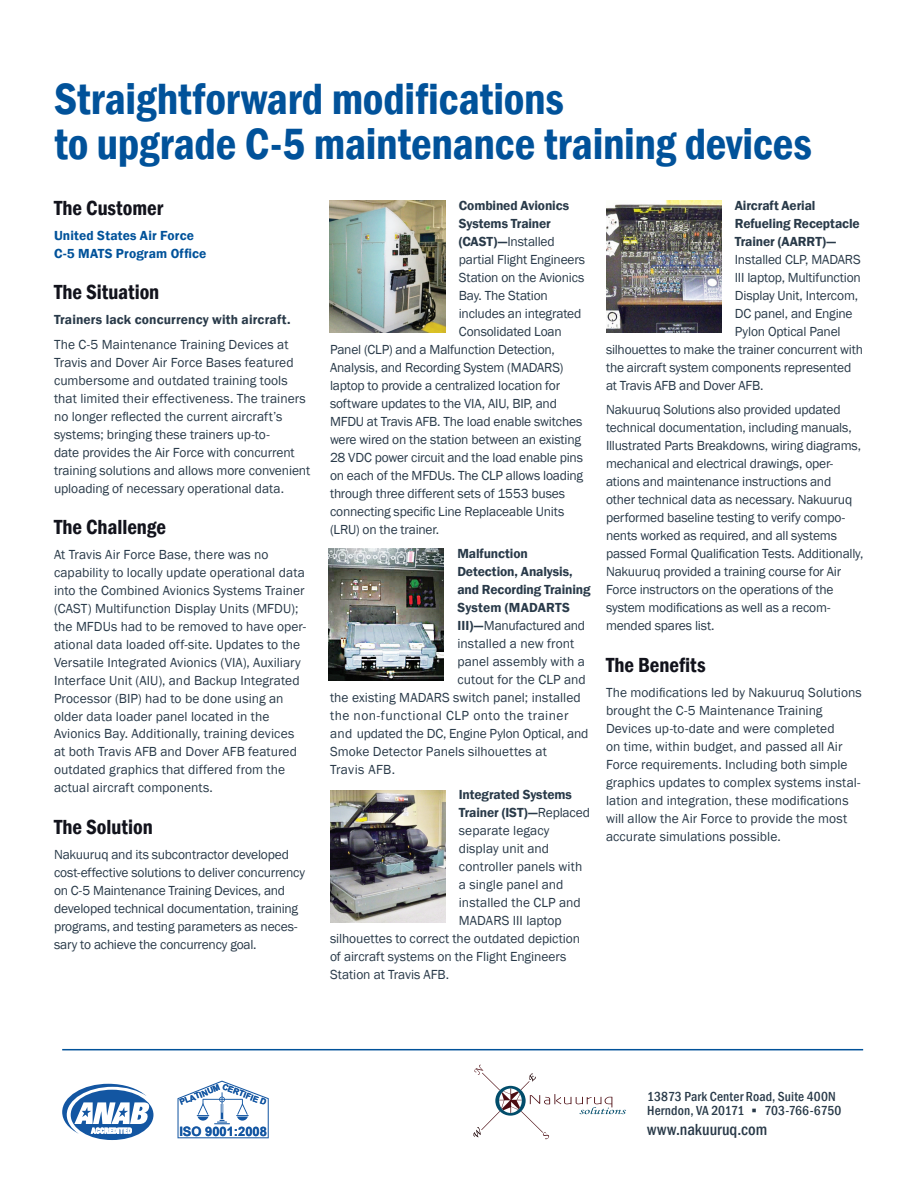
<style>
.page{position:relative;width:918px;height:1188px;background:#fff}
.page>*{position:absolute;margin:0;border:0;box-sizing:border-box;transform-origin:0 0}
.t1{font:600 condensed 45px/45px "Franklin Gothic";letter-spacing:-.005em;color:#01529a}
.t2{font:600 condensed 21px "Franklin Gothic";color:#12131c}
.t3{font:500 condensed 16.5px "Franklin Gothic";color:#293a49}
.t4{font:13.5px/18px "Franklin Gothic";letter-spacing:-.005em;color:#293a49}
.t5{font:600 13.5px/18px "Franklin Gothic";letter-spacing:-.01em;color:#293a49}
.t6{font:500 condensed 13.5px/13.5px "Franklin Gothic";letter-spacing:.01em;color:#293a49}
.t7{font:600 13.5px "Franklin Gothic";letter-spacing:.01em;color:#293a49}
.t8{font:600 13.5px/18px "Franklin Gothic";letter-spacing:.01em;color:#01529a}
.t9{font:13.5px "Franklin Gothic";letter-spacing:.035em;color:#293a49}
.t10{font:13.5px "Franklin Gothic";letter-spacing:-.025em;color:#293a49}
.t11{font:13.5px "Franklin Gothic";letter-spacing:.025em;color:#293a49}
.t12{font:700 12.9px "Arial";color:#1356a2}
.t13{font:700 8.4px "Arial";color:#1356a2}
.s1{font-weight:600}
.s2{font-weight:400}
</style>
<div class="page">
<svg style="left:473px;top:1065px;width:153px;height:74px"></svg>
<div style="left:71px;top:1090px;width:82px;height:50px;background:#1356a2;border-radius:50%"></div>
<svg style="left:62px;top:1084px;width:88px;height:50px"></svg>
<svg style="left:178px;top:1081px;width:91px;height:57px"></svg>
<hr style="left:62px;top:1049px;width:801px;height:1px;background:#01529a">
<img style="left:328px;top:549px;width:116px;height:131px">
<img style="left:606px;top:200px;width:115px;height:132px">
<img style="left:331px;top:791px;width:114px;height:132px">
<img style="left:330px;top:200px;width:115px;height:132px">
<h1 class="t1" style="left:54px;top:76px;width:759px">Straightforward modifications<br>to upgrade C-5 maintenance training devices</h1>
<h2 class="t2" style="left:54px;top:194px;width:111px">The Customer</h2>
<p class="t8" style="left:54px;top:226px;width:154px">United States Air Force<br>C-5 MATS Program Office</p>
<h2 class="t2" style="left:54px;top:278px;width:107px">The Situation</h2>
<p class="t7" style="left:54px;top:311px;width:238px">Trainers lack concurrency with aircraft.</p>
<p class="t4" style="left:54px;top:335px;width:258px">The C-5 Maintenance Training Devices at Travis and Dover Air Force Bases featured cumbersome and outdated training tools that limited their effectiveness. The trainers no longer reflected the current aircraft’s systems; bringing these trainers up-to-<br>date provides the Air Force with concurrent training solutions and allows more convenient uploading of necessary operational data.</p>
<h2 class="t2" style="left:54px;top:513px;width:114px">The Challenge</h2>
<p class="t4" style="left:54px;top:545px;width:254px">At Travis Air Force Base, there was no capability to locally update operational data into the Combined Avionics Systems Trainer (CAST) Multifunction Display Units (MFDU); the MFDUs had to be removed to have oper&shy;ational data loaded off-site. Updates to the Versatile Integrated Avionics (VIA), Auxiliary Interface Unit (AIU), and Backup Integrated Processor (BIP) had to be done using an older data loader panel located in the Avionics Bay. Additionally, training devices at both Travis AFB and Dover AFB featured outdated graphics that differed from the actual aircraft components.</p>
<h2 class="t2" style="left:54px;top:813px;width:100px">The Solution</h2>
<p class="t4" style="left:54px;top:845px;width:252px">Nakuuruq and its subcontractor developed cost-effective solutions to deliver concurrency on C-5 Maintenance Training Devices, and developed technical documentation, training programs, and testing parameters as neces&shy;sary to achieve the concurrency goal.</p>
<p class="t5" style="left:459px;top:196px;width:112px">Combined Avionics</p>
<p class="t5" style="left:459px;top:214px;width:94px">Systems Trainer</p>
<p class="t4" style="left:459px;top:233px;width:97px"><span class="s1">(CAST)—</span>Installed</p>
<p class="t4" style="left:459px;top:251px;width:128px">partial Flight Engineers</p>
<p class="t4" style="left:459px;top:269px;width:127px">Station on the Avionics</p>
<p class="t4" style="left:459px;top:287px;width:91px">Bay. The Station</p>
<p class="t4" style="left:459px;top:305px;width:124px">includes an integrated</p>
<p class="t4" style="left:459px;top:323px;width:104px">Consolidated Loan</p>
<p class="t4" style="left:330px;top:341px;width:227px">Panel (CLP) and a Malfunction Detection,</p>
<p class="t4" style="left:330px;top:359px;width:235px">Analysis, and Recording System (MADARS)</p>
<p class="t4" style="left:330px;top:377px;width:232px">laptop to provide a centralized location for</p>
<p class="t4" style="left:330px;top:395px;width:228px">software updates to the VIA, AIU, BIP, and</p>
<p class="t4" style="left:330px;top:413px;width:254px">MFDU at Travis AFB. The load enable switches</p>
<p class="t4" style="left:330px;top:431px;width:253px">were wired on the station between an existing</p>
<p class="t4" style="left:330px;top:449px;width:254px">28 VDC power circuit and the load enable pins</p>
<p class="t4" style="left:330px;top:467px;width:255px">on each of the MFDUs. The CLP allows loading</p>
<p class="t4" style="left:330px;top:484px;width:237px">through three different sets of 1553 buses</p>
<p class="t4" style="left:330px;top:502px;width:236px">connecting specific Line Replaceable Units</p>
<p class="t4" style="left:330px;top:520px;width:111px">(LRU) on the trainer.</p>
<p class="t5" style="left:457px;top:545px;width:72px">Malfunction</p>
<p class="t5" style="left:457px;top:563px;width:117px">Detection, Analysis,</p>
<p class="t5" style="left:457px;top:581px;width:135px">and Recording Training</p>
<p class="t7" style="left:457px;top:600px;width:114px">System (MADARTS</p>
<p class="t10" style="left:457px;top:618px;width:129px"><span class="s1">III)—</span>Manufactured and</p>
<p class="t4" style="left:457px;top:635px;width:119px">installed a new front</p>
<p class="t4" style="left:457px;top:653px;width:129px">panel assembly with a</p>
<p class="t4" style="left:457px;top:671px;width:130px">cutout for the CLP and</p>
<p class="t4" style="left:330px;top:689px;width:252px">the existing MADARS switch panel; installed</p>
<p class="t9" style="left:330px;top:708px;width:240px">the non-functional CLP onto the trainer</p>
<p class="t4" style="left:330px;top:725px;width:260px">and updated the DC, Engine Pylon Optical, and</p>
<p class="t4" style="left:330px;top:743px;width:219px">Smoke Detector Panels silhouettes at</p>
<p class="t11" style="left:330px;top:762px;width:67px">Travis AFB.</p>
<p class="t5" style="left:459px;top:786px;width:115px">Integrated Systems</p>
<p class="t5" style="left:459px;top:804px;width:133px">Trainer (IST)—<span class="s2">Replaced</span></p>
<p class="t4" style="left:459px;top:822px;width:92px">separate legacy</p>
<p class="t4" style="left:459px;top:840px;width:92px">display unit and</p>
<p class="t4" style="left:459px;top:858px;width:125px">controller panels with</p>
<p class="t4" style="left:459px;top:876px;width:106px">a single panel and</p>
<p class="t4" style="left:459px;top:894px;width:123px">installed the CLP and</p>
<p class="t4" style="left:459px;top:912px;width:104px">MADARS III laptop</p>
<p class="t4" style="left:330px;top:930px;width:252px">silhouettes to correct the outdated depiction</p>
<p class="t4" style="left:330px;top:948px;width:238px">of aircraft systems on the Flight Engineers</p>
<p class="t4" style="left:330px;top:966px;width:121px">Station at Travis AFB.</p>
<p class="t5" style="left:735px;top:196px;width:126px">Aircraft Aerial<br>Refueling Receptacle<br>Trainer (AARRT)—</p>
<p class="t4" style="left:735px;top:250px;width:127px">Installed CLP, MADARS</p>
<p class="t4" style="left:735px;top:268px;width:128px">III laptop, Multifunction</p>
<p class="t4" style="left:735px;top:286px;width:125px">Display Unit, Intercom,</p>
<p class="t4" style="left:735px;top:304px;width:119px">DC panel, and Engine</p>
<p class="t4" style="left:735px;top:322px;width:107px">Pylon Optical Panel</p>
<p class="t4" style="left:606px;top:340px;width:259px">silhouettes to make the trainer concurrent with</p>
<p class="t4" style="left:606px;top:358px;width:247px">the aircraft system components represented</p>
<p class="t4" style="left:606px;top:376px;width:159px">at Travis AFB and Dover AFB.</p>
<p class="t4" style="left:606px;top:401px;width:259px">Nakuuruq Solutions also provided updated technical documentation, including manuals, Illustrated Parts Breakdowns, wiring diagrams, mechanical and electrical drawings, oper&shy;ations and maintenance instructions and other technical data as necessary. Nakuuruq performed baseline testing to verify compo&shy;nents worked as required, and all systems passed Formal Qualification Tests. Additionally, Nakuuruq provided a training course for Air Force instructors on the operations of the system modifications as well as a recom&shy;mended spares list.</p>
<h2 class="t2" style="left:606px;top:651px;width:101px">The Benefits</h2>
<p class="t4" style="left:606px;top:683px;width:257px">The modifications led by Nakuuruq Solutions brought the C-5 Maintenance Training Devices up-to-date and were completed<br>on time, within budget, and passed all Air Force requirements. Including both simple graphics updates to complex systems instal&shy;lation and integration, these modifications will allow the Air Force to provide the most accurate simulations possible.</p>
<p class="t13" style="left:178px;top:1098px;width:44px;rotate:-22deg">PLATINUM</p>
<p class="t13" style="left:225px;top:1081px;width:48px;rotate:21deg">CERTIFIE D</p>
<p class="t6" style="left:647px;top:1090px;width:196px">13873 Park Center Road, Suite 400N<br>Herndon, VA 20171 ▪ 703-766-6750</p>
<p class="t3" style="left:647px;top:1119px;width:122px">www.nakuuruq.com</p>
<p class="t12" style="left:179px;top:1123px;width:89px">ISO 9001:2008</p>
</div>
